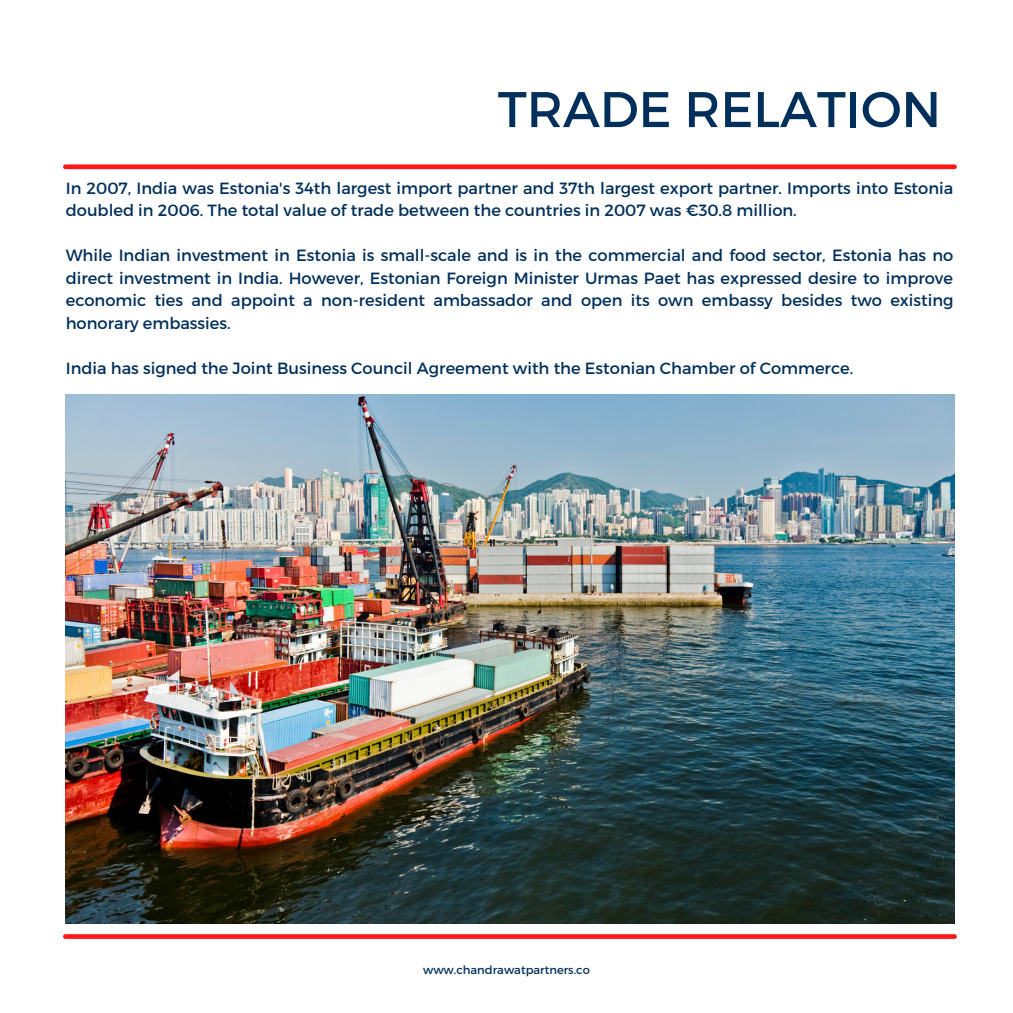
<style>
.page{position:relative;width:1013px;height:1013px;background:#fff}
.page>*{position:absolute;margin:0;border:0;box-sizing:border-box;transform-origin:0 0}
.t1{font:50px "Montserrat";color:#002f5b}
.t2{font:16.25px/22.5px "Montserrat";color:#002f5b}
.t3{font:11.5px "Montserrat";color:#00305b}
</style>
<div class="page">
<div style="left:65px;top:164px;width:889px;height:5px;background:#ff1616"></div>
<svg style="left:65px;top:934px;width:889px;height:4px;background:#f22"></svg>
<img style="left:66px;top:394px;width:888px;height:529px">
<p class="t1" style="left:498px;top:77px;width:445px">TRADE RELATION</p>
<p class="t2" style="left:66px;top:176px;width:889px">In 2007, India was Estonia's 34th largest import partner and 37th largest export partner. Imports into Estonia doubled in 2006. The total value of trade between the countries in 2007 was €30.8 million.</p>
<p class="t2" style="left:66px;top:243px;width:889px;text-align:justify">While Indian investment in Estonia is small-scale and is in the commercial and food sector, Estonia has no direct investment in India. However, Estonian Foreign Minister Urmas Paet has expressed desire to improve economic ties and appoint a non-resident ambassador and open its own embassy besides two existing honorary embassies.</p>
<p class="t2" style="left:66px;top:356px;width:789px">India has signed the Joint Business Council Agreement with the Estonian Chamber of Commerce.</p>
<p class="t3" style="left:423px;top:961px;width:168px">www.chandrawatpartners.co</p>
</div>
